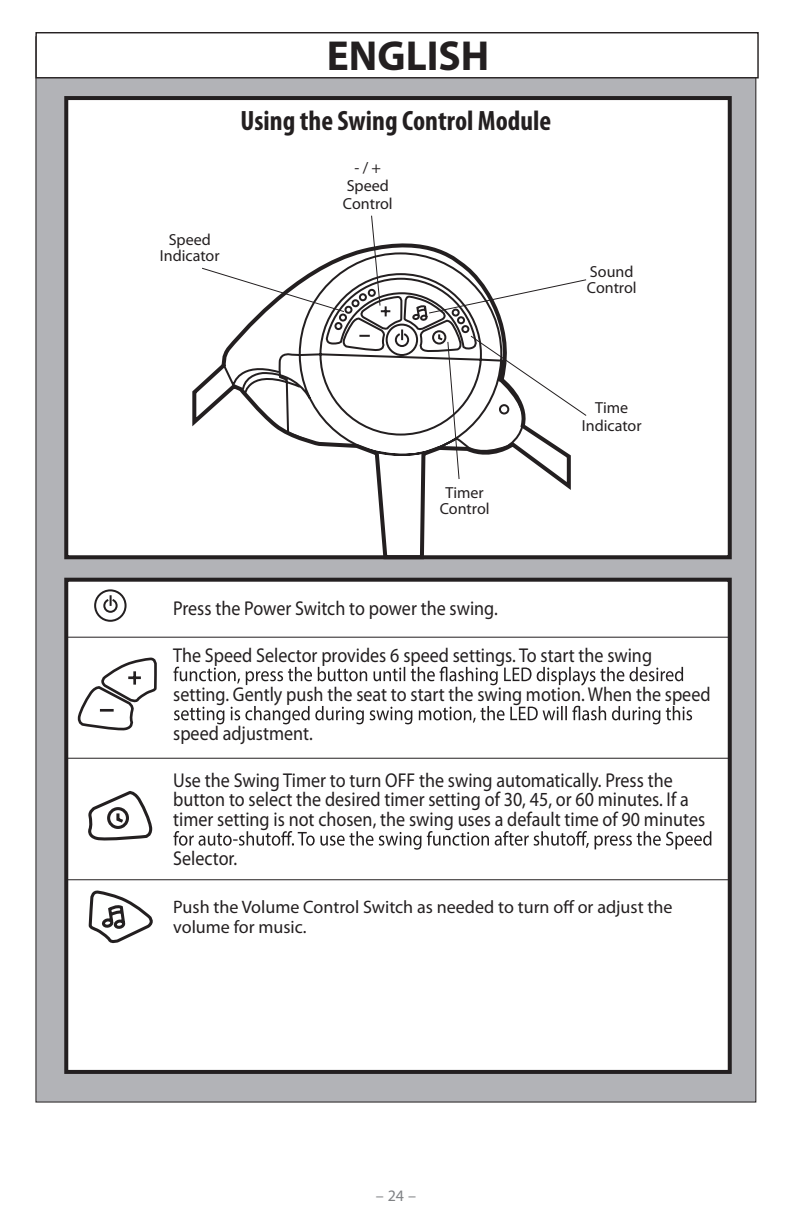
<style>
.page{position:relative;width:792px;height:1224px;background:#fff}
.page>*{position:absolute;margin:0;border:0;box-sizing:border-box;transform-origin:0 0}
.t1{font:700 42.2px "Myriad Pro";color:#231f20}
.t2{font:700 condensed 28px "Myriad Pro";color:#231f20}
.t3{font:20px/39.2px "Myriad Pro";color:#231f20;scale:.9 1}
.t4{font:18px/20px "Myriad Pro";color:#231f20}
.t5{font:16px/15.8px "Myriad Pro";color:#231f20;text-align:center}
.t6{font:16px "Myriad Pro";color:#808285}
</style>
<div class="page">
<div style="left:36px;top:37px;width:720px;height:1065px;background:#b2b3b7"></div>
<div style="left:66px;top:98px;width:664px;height:459px;background:#fff"></div>
<div style="left:64px;top:96px;width:668px;height:463px;border:4px solid #231f20"></div>
<div style="left:66px;top:580px;width:664px;height:492px;background:#fff"></div>
<div style="left:64px;top:578px;width:668px;height:496px;border:4px solid #231f20"></div>
<svg style="left:173px;top:667px;width:510px;height:19px"></svg>
<svg style="left:174px;top:706px;width:518px;height:18px"></svg>
<svg style="left:173px;top:831px;width:538px;height:19px"></svg>
<hr style="left:65px;top:637px;width:664px;height:1px;background:#231f20">
<hr style="left:65px;top:758px;width:664px;height:1px;background:#231f20">
<hr style="left:65px;top:879px;width:664px;height:1px;background:#231f20">
<svg style="left:573px;top:279px;width:14px;height:4px"></svg>
<svg style="left:371px;top:215px;width:3px;height:14px"></svg>
<svg style="left:189px;top:229px;width:384px;height:331px"></svg>
<svg style="left:221px;top:251px;width:304px;height:213px"></svg>
<svg style="left:94px;top:589px;width:33px;height:33px"></svg>
<svg style="left:77px;top:657px;width:80px;height:74px"></svg>
<svg style="left:88px;top:791px;width:63px;height:50px"></svg>
<svg style="left:88px;top:891px;width:65px;height:53px"></svg>
<div style="left:36px;top:33px;width:722px;height:45px;background:#fff"></div>
<div style="left:35px;top:32px;width:724px;height:46px;border:1px solid #231f20"></div>
<p class="t1" style="left:327px;top:32px;width:164px">ENGLISH</p>
<p class="t2" style="left:241px;top:105px;width:312px">Using the Swing Control Module</p>
<p class="t5" style="left:160px;top:232px;width:61px">Speed<br>Indicator</p>
<p class="t5" style="left:343px;top:159px;width:51px;line-height:17.8px">- / +<br>Speed<br>Control</p>
<p class="t5" style="left:440px;top:485px;width:51px">Timer<br>Control</p>
<p class="t5" style="left:587px;top:264px;width:51px;text-align:left">Sound<br>Control</p>
<p class="t5" style="left:582px;top:399px;width:61px;line-height:17.8px">Time<br>Indicator</p>
<p class="t3" style="left:173px;top:589px;width:362px">Press the Power Switch to power the swing.</p>
<p class="t3" style="left:173px;top:636px;width:599px">The Speed Selector provides 6 speed settings. To start the swing setting. Gently push the seat to start the swing motion. When the speed speed adjustment.</p>
<p class="t3" style="left:173px;top:771px;width:593px;line-height:19.6px">Use the Swing Timer to turn OFF the swing automatically. Press the button to select the desired timer setting of 30, 45, or 60 minutes. If a timer setting is not chosen, the swing uses a default time of 90 minutes</p>
<p class="t3" style="left:173px;top:839px;width:73px">Selector.</p>
<p class="t4" style="left:173px;top:897px;width:501px">Push the Volume Control Switch as needed to turn off or adjust the volume for music.</p>
<p class="t6" style="left:376px;top:1187px;width:42px">– 24 –</p>
</div>
